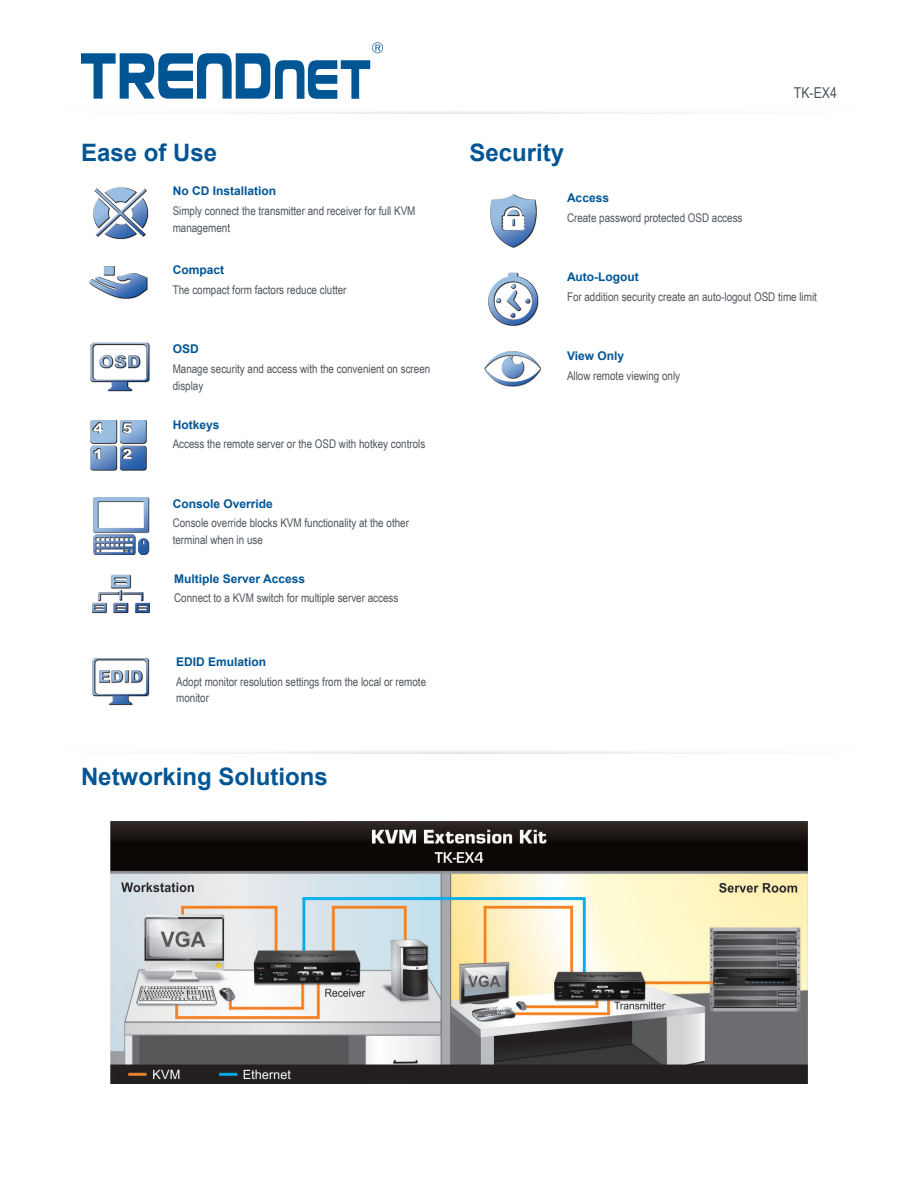
<style>
.page{position:relative;width:918px;height:1188px;background:#fff}
.page>*{position:absolute;margin:0;border:0;box-sizing:border-box;transform-origin:0 0}
.t1{font:700 24px "Arial";color:#005595}
.t2{font:15px "Arial Narrow";color:#4d545a}
.t3{font:12px/16.5px "Arial Narrow";color:#4d545a}
.t4{font:700 12px "Arial";color:#005595}
</style>
<div class="page">
<svg style="left:201px;top:111px;width:517px;height:3px"></svg>
<svg style="left:81px;top:42px;width:302px;height:57px"></svg>
<img style="left:92px;top:575px;width:57px;height:39px">
<img style="left:92px;top:658px;width:58px;height:48px">
<img style="left:490px;top:194px;width:47px;height:54px">
<img style="left:488px;top:272px;width:51px;height:54px">
<img style="left:485px;top:351px;width:55px;height:36px">
<img style="left:93px;top:498px;width:57px;height:57px">
<img style="left:90px;top:420px;width:57px;height:51px">
<img style="left:90px;top:342px;width:59px;height:50px">
<img style="left:89px;top:266px;width:59px;height:33px">
<img style="left:93px;top:187px;width:55px;height:53px">
<img style="left:111px;top:821px;width:696px;height:262px">
<h1 class="t1" style="left:81px;top:136px;width:138px">Ease of Use</h1>
<p class="t4" style="left:173px;top:183px;width:105px">No CD Installation</p>
<p class="t3" style="left:173px;top:202px;width:244px">Simply connect the transmitter and receiver for full KVM management</p>
<p class="t4" style="left:173px;top:262px;width:53px">Compact</p>
<p class="t3" style="left:173px;top:281px;width:175px">The compact form factors reduce clutter</p>
<p class="t4" style="left:173px;top:341px;width:28px">OSD</p>
<p class="t3" style="left:173px;top:360px;width:259px">Manage security and access with the convenient on screen display</p>
<p class="t4" style="left:173px;top:417px;width:48px">Hotkeys</p>
<p class="t3" style="left:173px;top:436px;width:254px">Access the remote server or the OSD with hotkey controls</p>
<p class="t4" style="left:173px;top:496px;width:102px">Console Override</p>
<p class="t3" style="left:173px;top:515px;width:238px">Console override blocks KVM functionality at the other terminal when in use</p>
<p class="t4" style="left:174px;top:571px;width:132px">Multiple Server Access</p>
<p class="t3" style="left:174px;top:590px;width:226px">Connect to a KVM switch for multiple server access</p>
<p class="t4" style="left:176px;top:654px;width:92px">EDID Emulation</p>
<p class="t3" style="left:176px;top:673px;width:251px">Adopt monitor resolution settings from the local or remote monitor</p>
<h1 class="t1" style="left:81px;top:761px;width:248px">Networking Solutions</h1>
<h1 class="t1" style="left:470px;top:136px;width:96px">Security</h1>
<p class="t4" style="left:567px;top:190px;width:44px">Access</p>
<p class="t3" style="left:567px;top:209px;width:177px">Create password protected OSD access</p>
<p class="t2" style="left:794px;top:81px;width:45px">TK-EX4</p>
<p class="t4" style="left:567px;top:269px;width:73px">Auto-Logout</p>
<p class="t3" style="left:567px;top:288px;width:251px">For addition security create an auto-logout OSD time limit</p>
<p class="t4" style="left:567px;top:348px;width:59px">View Only</p>
<p class="t3" style="left:567px;top:367px;width:115px">Allow remote viewing only</p>
</div>
